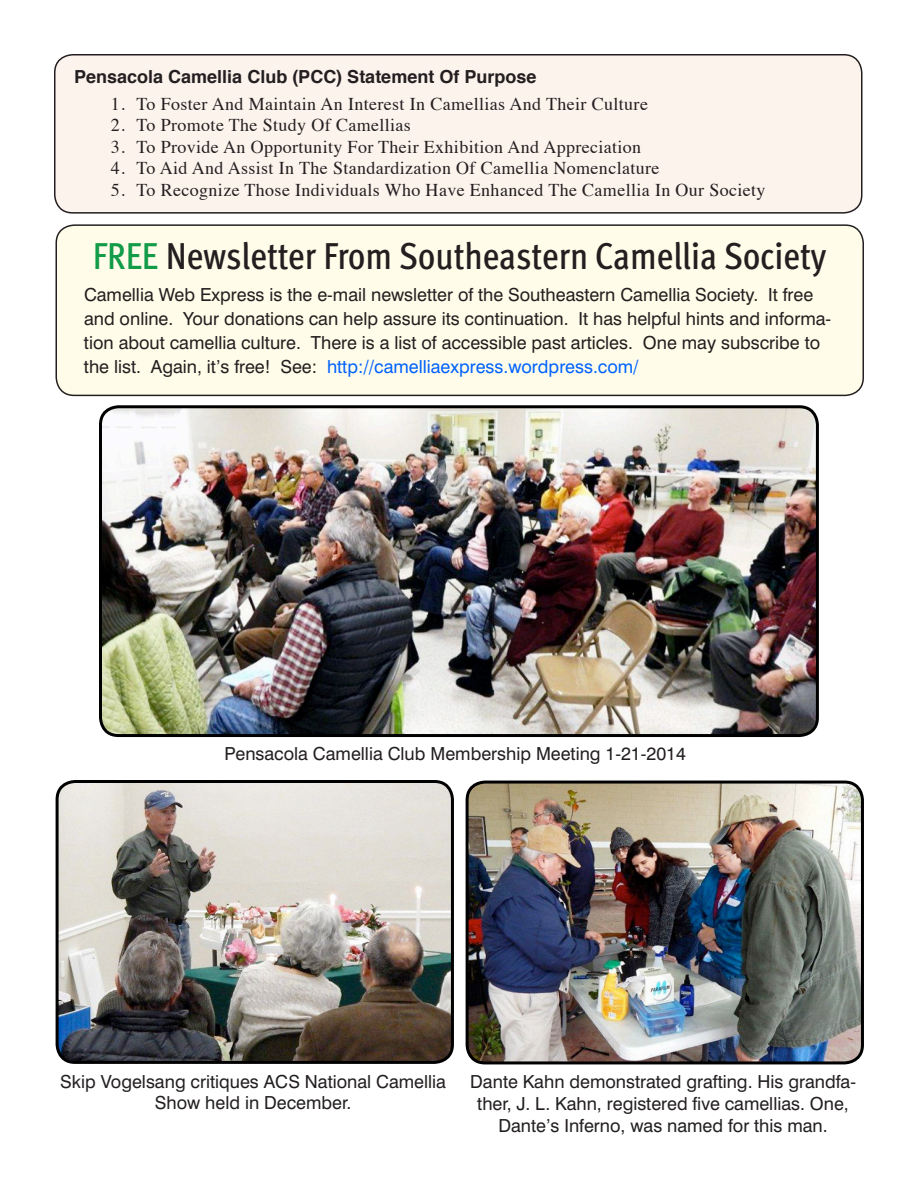
<style>
.page{position:relative;width:918px;height:1188px;background:#fff}
.page>*{position:absolute;margin:0;border:0;box-sizing:border-box;transform-origin:0 0}
.t1{font:500 37.5px "Meta Cond";color:#231f20}
.t2{font:18px/24px "Swiss 721 BT";color:#231f20;text-align:center}
.t3{font:18px "Times";letter-spacing:.02em;color:#231f20}
.t4{font:700 18px "Helvetica";color:#231f20}
.s1{color:#129b49}
.s2{color:#0162ff}
</style>
<div class="page">
<div style="left:55px;top:55px;width:807px;height:158px;background:#fdf3ed;border-radius:18px"></div>
<div style="left:54px;top:54px;width:808px;height:160px;border:2px solid #231f20;border-radius:18px"></div>
<div style="left:56px;top:225px;width:807px;height:170px;background:#fffde9;border-radius:18px"></div>
<div style="left:56px;top:224px;width:808px;height:172px;border:2px solid #231f20;border-radius:18px"></div>
<img style="left:100px;top:409px;width:717px;height:327px">
<div style="left:99px;top:405px;width:720px;height:332px;border:3px solid #000;border-radius:18px"></div>
<img style="left:57px;top:782px;width:395px;height:280px">
<div style="left:56px;top:780px;width:398px;height:284px;border:3px solid #000;border-radius:18px"></div>
<img style="left:467px;top:782px;width:395px;height:281px">
<div style="left:466px;top:781px;width:398px;height:283px;border:3px solid #000;border-radius:18px"></div>
<p class="t4" style="left:74px;top:69px;width:464px">Pensacola Camellia Club (PCC) Statement Of Purpose</p>
<p class="t3" style="left:111px;top:96px;width:539px">1. To Foster And Maintain An Interest In Camellias And Their Culture</p>
<p class="t3" style="left:111px;top:118px;width:301px">2. To Promote The Study Of Camellias</p>
<p class="t3" style="left:111px;top:139px;width:532px">3. To Provide An Opportunity For Their Exhibition And Appreciation</p>
<p class="t3" style="left:111px;top:161px;width:550px">4. To Aid And Assist In The Standardization Of Camellia Nomenclature</p>
<p class="t3" style="left:111px;top:182px;width:656px">5. To Recognize Those Individuals Who Have Enhanced The Camellia In Our Society</p>
<h1 class="t1" style="left:93px;top:234px;width:735px"><span class="s1">FREE</span> Newsletter From Southeastern Camellia Society</h1>
<p class="t2" style="left:84px;top:282px;width:749px;text-align:left">Camellia Web Express is the e-mail newsletter of the Southeastern Camellia Society. It free and online. Your donations can help assure its continuation. It has helpful hints and informa&shy;tion about camellia culture. There is a list of accessible past articles. One may subscribe to the list. Again, it’s free! See: <span class="s2">http://camelliaexpress.wordpress.com/</span></p>
<p class="t2" style="left:225px;top:742px;width:463px">Pensacola Camellia Club Membership Meeting 1-21-2014</p>
<p class="t2" style="left:60px;top:1071px;width:387px;line-height:21.6px">Skip Vogelsang critiques ACS National Camellia<br>Show held in December.</p>
<p class="t2" style="left:470px;top:1071px;width:387px;line-height:21.6px">Dante Kahn demonstrated grafting. His grandfa&shy;ther, J. L. Kahn, registered five camellias. One,<br>Dante’s Inferno, was named for this man.</p>
</div>
